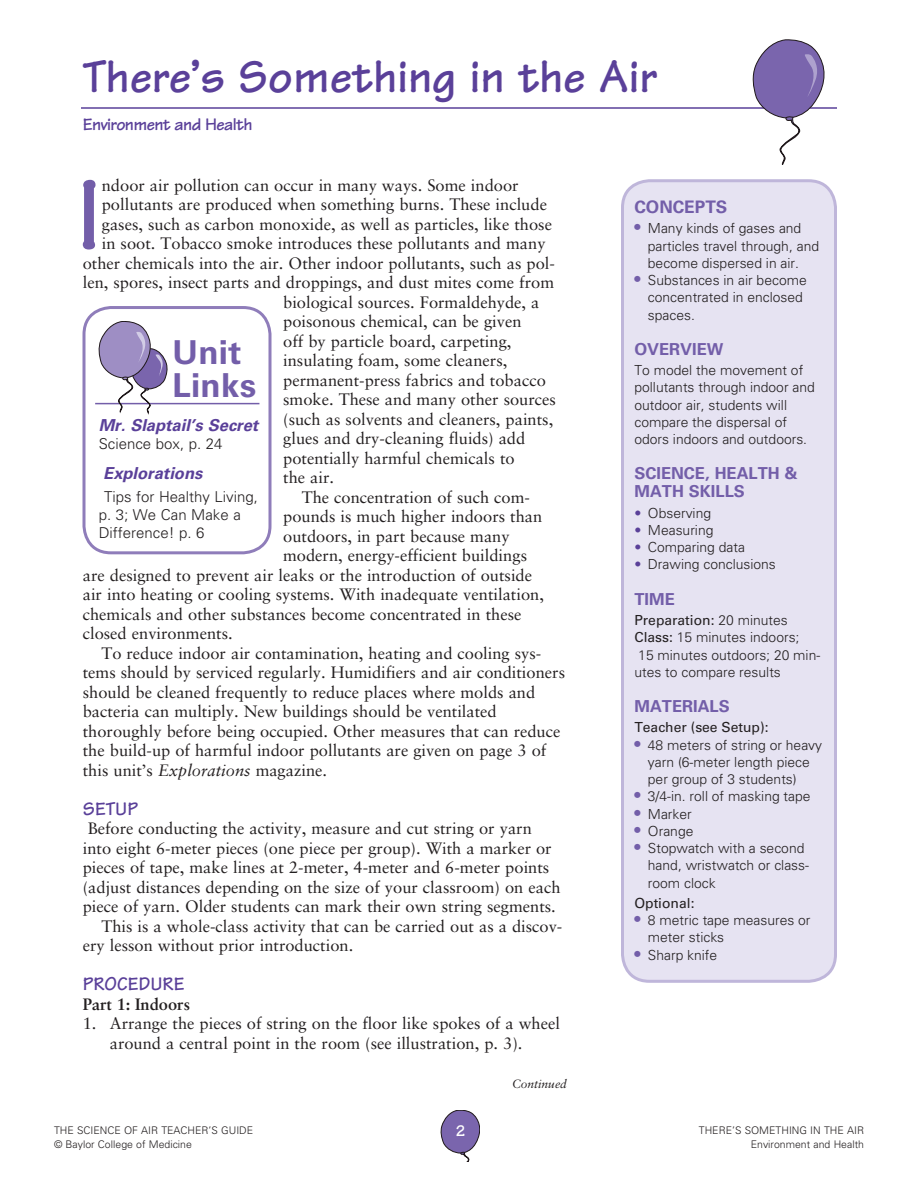
<style>
.page{position:relative;width:918px;height:1188px;background:#fff}
.page>*{position:absolute;margin:0;border:0;box-sizing:border-box;transform-origin:0 0}
.Body_text{font:700 106.95px "Tekton";color:#735ea9}
.t1{font:700 48px "Tekton";color:#5a4099}
.t2{font:700 33px/33px "Univers LT Std";letter-spacing:.01em;color:#735ea9}
.Text_headline{font:700 19.5px "Tekton";color:#5a4099}
.t3{font:700 18px "Tekton";letter-spacing:-.035em;color:#5a4099}
.SO_Headline{font:700 17.25px "Univers LT Std";color:#735ea9}
.Body_text-2{font:16.5px/19.5px "Sabon";color:#231f20}
.Num_Para{font:16.5px/19.5px "Sabon";color:#231f20}
.SO_Headline-2{font:700 16.5px/18px "Univers LT Std";color:#735ea9}
.t4{font:italic 700 16.5px "Univers LT Std";color:#5a4099}
.Num_Para-2{font:700 16.5px "Sabon";color:#231f20}
.t5{font:700 16.5px "Tekton";color:#fff}
.t6{font:300 15px/18px "Univers LT Std";color:#231f20}
.Bulleted_Side{font:300 13.8px/17.2px "Univers LT Std";color:#231f20}
.Side_Outline{font:300 13.8px/17.2px "Univers LT Std";color:#231f20}
.Bulleted_Side-2{font:13.8px "Univers LT Std";color:#231f20}
.Side_Outline-2{font:13.8px "Univers LT Std";color:#231f20}
.t7{font:italic 12px "Sabon";color:#231f20}
.t8{font:300 10.5px/13.5px "Univers LT Std";color:#231f20}
.s1{font-style:italic}
.s2{font-weight:400;font-size:16.8px;color:#735ea9}
.s3{color:#5a4099}
.s4{font-weight:300}
.s5{font-weight:400}
</style>
<div class="page">
<svg style="left:441px;top:1110px;width:39px;height:51px"></svg>
<hr style="left:81px;top:107px;width:756px;height:2px;background:#5a4099">
<svg style="left:753px;top:39px;width:71px;height:126px"></svg>
<div style="left:82px;top:306px;width:190px;height:248px;border:3px solid #8f7dba;border-radius:27px"></div>
<hr style="left:95px;top:403px;width:164px;height:1px;background:#735ea9">
<svg style="left:99px;top:321px;width:68px;height:93px"></svg>
<div style="left:622px;top:181px;width:214px;height:800px;background:#e6e3f2;border-radius:27px"></div>
<div style="left:621px;top:179px;width:216px;height:804px;border:3px solid #bfb6da;border-radius:27px"></div>
<p class="t1" style="left:83px;top:46px;width:575px">There’s Something in the Air</p>
<p class="t3" style="left:83px;top:113px;width:171px">Environment and Health</p>
<p class="Body_text" style="left:76px;top:148px;width:27px">I</p>
<p class="Body_text-2" style="left:102px;top:175px;width:418px">ndoor air pollution can occur in many ways. Some indoor</p>
<p class="Body_text-2" style="left:102px;top:194px;width:447px">pollutants are produced when something burns. These include</p>
<p class="Body_text-2" style="left:102px;top:214px;width:452px">gases, such as carbon monoxide, as well as particles, like those</p>
<p class="Body_text-2" style="left:102px;top:233px;width:445px">in soot. Tobacco smoke introduces these pollutants and many</p>
<p class="Body_text-2" style="left:83px;top:253px;width:474px">other chemicals into the air. Other indoor pollutants, such as pol-</p>
<p class="Body_text-2" style="left:83px;top:272px;width:473px">len, spores, insect parts and droppings, and dust mites come from</p>
<p class="Body_text-2" style="left:283px;top:292px;width:258px">biological sources. Formaldehyde, a</p>
<p class="Body_text-2" style="left:283px;top:311px;width:240px">poisonous chemical, can be given</p>
<p class="Body_text-2" style="left:283px;top:331px;width:230px">off by particle board, carpeting,</p>
<p class="Body_text-2" style="left:283px;top:350px;width:226px">insulating foam, some cleaners,</p>
<p class="Body_text-2" style="left:283px;top:370px;width:264px">permanent-press fabrics and tobacco</p>
<p class="Body_text-2" style="left:283px;top:389px;width:274px">smoke. These and many other sources</p>
<p class="Body_text-2" style="left:283px;top:409px;width:272px">(such as solvents and cleaners, paints,</p>
<p class="Body_text-2" style="left:283px;top:428px;width:244px">glues and dry-cleaning fluids) add</p>
<p class="Body_text-2" style="left:283px;top:448px;width:233px">potentially harmful chemicals to</p>
<p class="Body_text-2" style="left:283px;top:467px;width:52px">the air.</p>
<p class="Body_text-2" style="left:302px;top:487px;width:230px">The concentration of such com-</p>
<p class="Body_text-2" style="left:283px;top:506px;width:261px">pounds is much higher indoors than</p>
<p class="Body_text-2" style="left:283px;top:526px;width:228px">outdoors, in part because many</p>
<p class="Body_text-2" style="left:283px;top:545px;width:245px">modern, energy-efficient buildings</p>
<p class="Body_text-2" style="left:83px;top:565px;width:451px">are designed to prevent air leaks or the introduction of outside</p>
<p class="Body_text-2" style="left:83px;top:584px;width:463px">air into heating or cooling systems. With inadequate ventilation,</p>
<p class="Body_text-2" style="left:83px;top:604px;width:440px">chemicals and other substances become concentrated in these</p>
<p class="Body_text-2" style="left:83px;top:623px;width:151px">closed environments.</p>
<p class="Body_text-2" style="left:83px;top:643px;width:484px;text-indent:19px">To reduce indoor air contamination, heating and cooling sys&shy;tems should by serviced regularly. Humidifiers and air conditioners should be cleaned frequently to reduce places where molds and bacteria can multiply. New buildings should be ventilated thoroughly before being occupied. Other measures that can reduce the build-up of harmful indoor pollutants are given on page 3 of this unit’s <span class="s1">Explorations</span> magazine.</p>
<p class="Text_headline" style="left:83px;top:796px;width:57px">SETUP</p>
<p class="Body_text-2" style="left:83px;top:818px;width:479px">Before conducting the activity, measure and cut string or yarn<br>into eight 6-meter pieces (one piece per group). With a marker or pieces of tape, make lines at 2-meter, 4-meter and 6-meter points (adjust distances depending on the size of your classroom) on each piece of yarn. Older students can mark their own string segments.</p>
<p class="Body_text-2" style="left:83px;top:916px;width:481px;text-indent:19px">This is a whole-class activity that can be carried out as a discov&shy;ery lesson without prior introduction.</p>
<p class="Text_headline" style="left:83px;top:972px;width:104px">PROCEDURE</p>
<p class="Num_Para-2" style="left:83px;top:994px;width:109px">Part 1: Indoors</p>
<p class="Num_Para" style="left:110px;top:1013px;width:452px;text-indent:-27px">1. Arrange the pieces of string on the floor like spokes of a wheel around a central point in the room (see illustration, p. 3).</p>
<h3 class="t2" style="left:172px;top:336px;width:85px">Unit<br>Links</h3>
<p class="t4" style="left:99px;top:416px;width:161px">Mr. Slaptail’s Secret</p>
<p class="t6" style="left:99px;top:435px;width:125px">Science box, p. 24</p>
<p class="t4" style="left:103px;top:463px;width:101px">Explorations</p>
<p class="t6" style="left:99px;top:488px;width:161px;text-indent:5px">Tips for Healthy Living, p. 3; We Can Make a<br>Difference! p. 6</p>
<p class="t8" style="left:54px;top:1124px;width:201px">THE SCIENCE OF AIR TEACHER’S GUIDE © Baylor College of Medicine</p>
<p class="t5" style="left:456px;top:1120px;width:10px">2</p>
<p class="t7" style="left:512px;top:1077px;width:56px">Continued</p>
<p class="SO_Headline" style="left:634px;top:197px;width:94px">CONCEPTS</p>
<p class="Bulleted_Side" style="left:648px;top:220px;width:173px;text-indent:-14px"><span class="s2">•</span> Many kinds of gases and particles travel through, and become dispersed in air.</p>
<p class="Bulleted_Side" style="left:648px;top:272px;width:160px;text-indent:-14px"><span class="s2">•</span> Substances in air become concentrated in enclosed spaces.</p>
<p class="SO_Headline-2" style="left:634px;top:340px;width:90px">OVERVIEW</p>
<p class="Side_Outline" style="left:634px;top:362px;width:182px">To model the movement of pollutants through indoor and outdoor air, students will compare the dispersal of odors indoors and outdoors.</p>
<p class="SO_Headline-2" style="left:634px;top:465px;width:165px">SCIENCE, HEALTH &amp;<br>MATH SKILLS</p>
<p class="Bulleted_Side" style="left:634px;top:504px;width:78px"><span class="s3">•</span> Observing</p>
<p class="Bulleted_Side" style="left:634px;top:521px;width:81px"><span class="s3">•</span> Measuring</p>
<p class="Bulleted_Side" style="left:634px;top:539px;width:112px"><span class="s3">•</span> Comparing data</p>
<p class="Bulleted_Side" style="left:634px;top:556px;width:143px"><span class="s3">•</span> Drawing conclusions</p>
<p class="SO_Headline-2" style="left:634px;top:590px;width:42px">TIME</p>
<p class="Side_Outline-2" style="left:634px;top:612px;width:155px">Preparation: <span class="s4">20 minutes</span></p>
<p class="Side_Outline" style="left:634px;top:629px;width:167px"><span class="s5">Class:</span> 15 minutes indoors;</p>
<p class="Side_Outline" style="left:634px;top:646px;width:187px">15 minutes outdoors; 20 min&shy;utes to compare results</p>
<p class="SO_Headline-2" style="left:634px;top:697px;width:97px">MATERIALS</p>
<p class="Bulleted_Side-2" style="left:634px;top:719px;width:136px">Teacher (see Setup):</p>
<p class="Bulleted_Side" style="left:648px;top:736px;width:176px;text-indent:-14px"><span class="s2">•</span> 48 meters of string or heavy yarn (6-meter length piece per group of 3 students)</p>
<p class="Bulleted_Side" style="left:634px;top:788px;width:178px"><span class="s2">•</span> 3/4-in. roll of masking tape</p>
<p class="Bulleted_Side" style="left:634px;top:805px;width:59px"><span class="s2">•</span> Marker</p>
<p class="Bulleted_Side" style="left:634px;top:822px;width:60px"><span class="s2">•</span> Orange</p>
<p class="Bulleted_Side" style="left:648px;top:840px;width:163px;text-indent:-14px"><span class="s2">•</span> Stopwatch with a second hand, wristwatch or class&shy;room clock</p>
<p class="Bulleted_Side-2" style="left:634px;top:895px;width:62px">Optional:</p>
<p class="Bulleted_Side" style="left:648px;top:912px;width:164px;text-indent:-14px"><span class="s2">•</span> 8 metric tape measures or meter sticks</p>
<p class="Bulleted_Side" style="left:634px;top:946px;width:84px"><span class="s2">•</span> Sharp knife</p>
<p class="t8" style="left:699px;top:1124px;width:167px;text-align:right">THERE’S SOMETHING IN THE AIR<br>Environment and Health</p>
</div>
